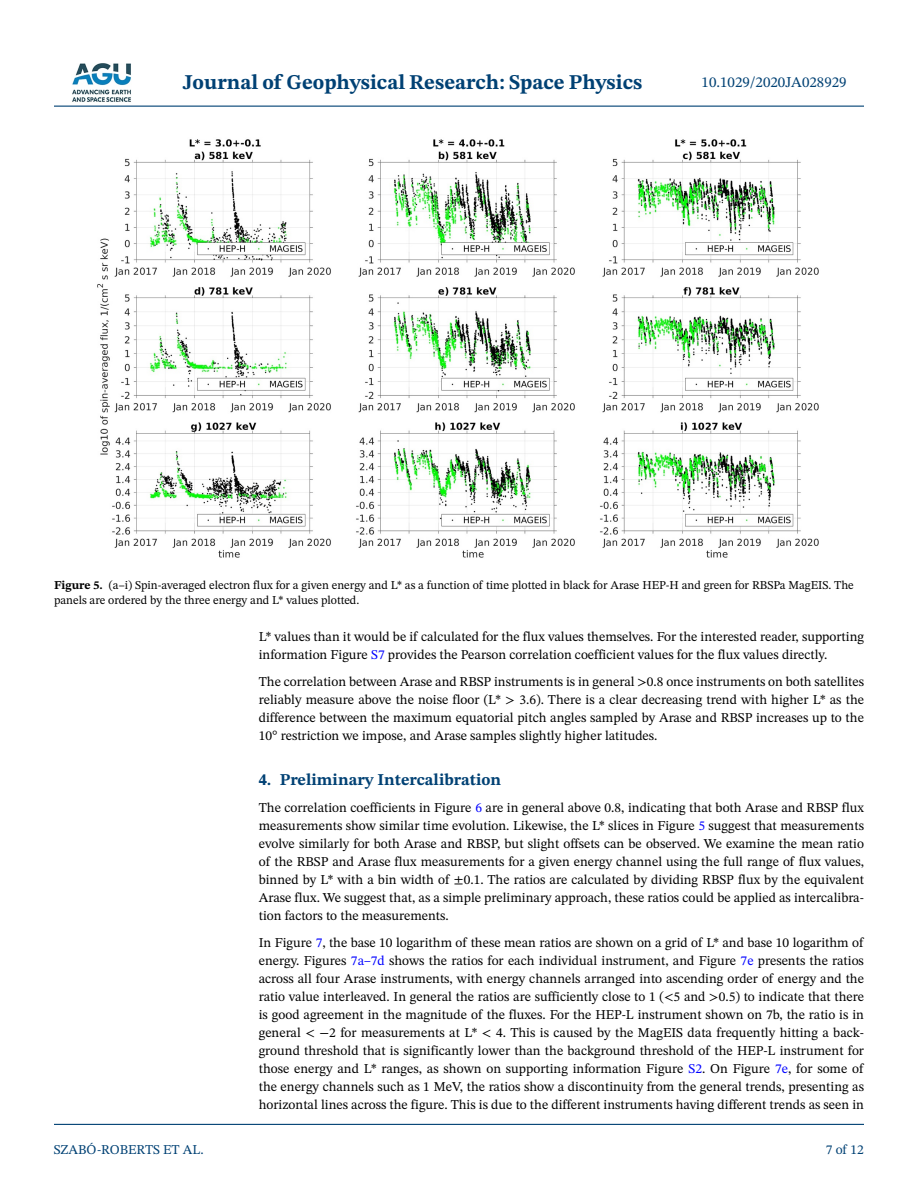
<style>
.page{position:relative;width:918px;height:1188px;background:#fff}
.page>*{position:absolute;margin:0;border:0;box-sizing:border-box;transform-origin:0 0}
.t1{font:700 21px "STIX Two Text";color:#004174}
.t2{font:700 16.5px "STIX Two Text";color:#004174}
.t3{font:15px "STIX Two Text";color:#004174}
.t4{font:13.5px/18px "STIX Two Text";color:#000;text-align:justify}
.t5{font:13.5px "STIX Two Text";color:#004174}
.t6{font:12px/15px "STIX Two Text";color:#000}
.s1{font-weight:700}
.s2{color:#00f}
</style>
<div class="page">
<hr style="left:54px;top:106px;width:810px;height:1px;background:#004174">
<hr style="left:54px;top:1124px;width:810px;height:1px;background:#004174">
<img style="left:72px;top:63px;width:59px;height:39px">
<img style="left:97px;top:139px;width:722px;height:419px">
<h1 class="t1" style="left:183px;top:67px;width:461px">Journal of Geophysical Research: Space Physics</h1>
<p class="t3" style="left:702px;top:72px;width:146px">10.1029/2020JA028929</p>
<p class="t6" style="left:54px;top:577px;width:801px"><span class="s1">Figure 5.</span> (a–i) Spin-averaged electron flux for a given energy and L* as a function of time plotted in black for Arase HEP-H and green for RBSPa MagEIS. The panels are ordered by the three energy and L* values plotted.</p>
<p class="t5" style="left:54px;top:1140px;width:151px">SZABÓ-ROBERTS ET AL.</p>
<p class="t4" style="left:259px;top:627px;width:607px">L* values than it would be if calculated for the flux values themselves. For the interested reader, supporting information Figure <span class="s2">S7</span> provides the Pearson correlation coefficient values for the flux values directly.</p>
<p class="t4" style="left:259px;top:672px;width:607px">The correlation between Arase and RBSP instruments is in general &gt;0.8 once instruments on both satellites reliably measure above the noise floor (L* &gt; 3.6). There is a clear decreasing trend with higher L* as the difference between the maximum equatorial pitch angles sampled by Arase and RBSP increases up to the 10° restriction we impose, and Arase samples slightly higher latitudes.</p>
<p class="t2" style="left:259px;top:768px;width:244px">4. Preliminary Intercalibration</p>
<p class="t4" style="left:259px;top:798px;width:607px">The correlation coefficients in Figure <span class="s2">6</span> are in general above 0.8, indicating that both Arase and RBSP flux measurements show similar time evolution. Likewise, the L* slices in Figure <span class="s2">5</span> suggest that measurements evolve similarly for both Arase and RBSP, but slight offsets can be observed. We examine the mean ratio of the RBSP and Arase flux measurements for a given energy channel using the full range of flux values, binned by L* with a bin width of ±0.1. The ratios are calculated by dividing RBSP flux by the equivalent Arase flux. We suggest that, as a simple preliminary approach, these ratios could be applied as intercalibra&shy;tion factors to the measurements.</p>
<p class="t4" style="left:259px;top:933px;width:607px">In Figure <span class="s2">7</span>, the base 10 logarithm of these mean ratios are shown on a grid of L* and base 10 logarithm of energy. Figures <span class="s2">7a–7d</span> shows the ratios for each individual instrument, and Figure <span class="s2">7e</span> presents the ratios across all four Arase instruments, with energy channels arranged into ascending order of energy and the ratio value interleaved. In general the ratios are sufficiently close to 1 (&lt;5 and &gt;0.5) to indicate that there is good agreement in the magnitude of the fluxes. For the HEP-L instrument shown on 7b, the ratio is in general &lt; −2 for measurements at L* &lt; 4. This is caused by the MagEIS data frequently hitting a back&shy;ground threshold that is significantly lower than the background threshold of the HEP-L instrument for those energy and L* ranges, as shown on supporting information Figure <span class="s2">S2</span>. On Figure <span class="s2">7e</span>, for some of the energy channels such as 1 MeV, the ratios show a discontinuity from the general trends, presenting as horizontal lines across the figure. This is due to the different instruments having different trends as seen in</p>
<p class="t5" style="left:826px;top:1140px;width:40px">7 of 12</p>
</div>
